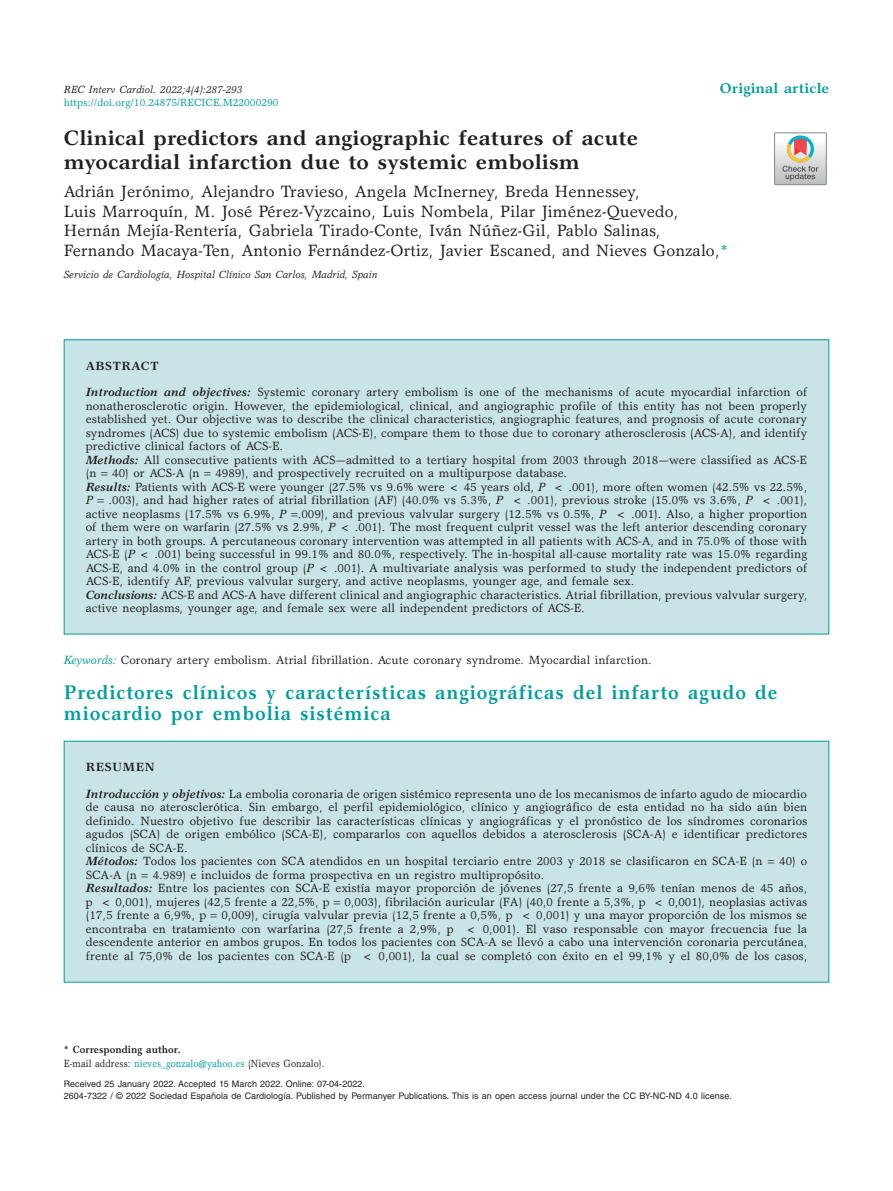
<style>
.page{position:relative;width:893px;height:1191px;background:#fff}
.page>*{position:absolute;margin:0;border:0;box-sizing:border-box;transform-origin:0 0}
.t1{font:700 21px/24px "Garth Graphic Std";letter-spacing:.005em;color:#231f20}
.t2{font:700 19.8px/21px "Garth Graphic Std";letter-spacing:.055em;color:#009d9d;scale:.91 1}
.t3{font:16.5px/19.5px "Garth Graphic Std";letter-spacing:.005em;color:#231f20}
.t4{font:700 14.25px "Garth Graphic Std";letter-spacing:.005em;color:#009d9d}
.t5{font:12px/13.5px "Garth Graphic Std";letter-spacing:.005em;color:#231f20}
.t6{font:italic 10.5px "Garth Graphic Std";letter-spacing:.005em;color:#231f20}
.t7{font:10.5px/13.5px "Garth Graphic Std";letter-spacing:.005em;color:#231f20;scale:.9 1}
.t8{font:10.5px "Garth Graphic Std";letter-spacing:.005em;color:#009d9d}
.t9{font:9px/12px "Helvetica LT Std";letter-spacing:.005em;color:#231f20}
.s1{color:#009d9d}
.s2{font-weight:700}
.s3{font-weight:700;font-style:italic}
.s4{font-style:italic}
.s5{font-style:italic;color:#009d9d}
</style>
<div class="page">
<div style="left:64px;top:340px;width:765px;height:294px;background:#c9e4e6"></div>
<svg style="left:774px;top:133px;width:52px;height:52px"></svg>
<div style="left:64px;top:741px;width:765px;height:241px;background:#c9e4e6"></div>
<div style="left:64px;top:741px;width:765px;height:241px;border:1px solid #009d9d"></div>
<p class="t6" style="left:64px;top:83px;width:180px">REC Interv Cardiol. 2022;4(4):287-293</p>
<p class="t8" style="left:64px;top:96px;width:216px">https://doi.org/10.24875/RECICE.M22000290</p>
<p class="t4" style="left:720px;top:79px;width:111px">Original article</p>
<h1 class="t1" style="left:64px;top:126px;width:576px">Clinical predictors and angiographic features of acute myocardial infarction due to systemic embolism</h1>
<p class="t3" style="left:64px;top:181px;width:666px">Adrián Jerónimo, Alejandro Travieso, Angela McInerney, Breda Hennessey,<br>Luis Marroquín, M. José Pérez-Vyzcaino, Luis Nombela, Pilar Jiménez-Quevedo, Hernán Mejía-Rentería, Gabriela Tirado-Conte, Iván Núñez-Gil, Pablo Salinas, Fernando Macaya-Ten, Antonio Fernández-Ortiz, Javier Escaned, and Nieves Gonzalo,<span class="s1">*</span></p>
<p class="t6" style="left:64px;top:268px;width:315px">Servicio de Cardiología, Hospital Clínico San Carlos, Madrid, Spain</p>
<p class="t5" style="left:86px;top:353px;width:723px;line-height:26.2px"><span class="s2">ABSTRACT<br></span><span class="s3">Introduction and objectives:</span> Systemic coronary artery embolism is one of the mechanisms of acute myocardial infarction of</p>
<p class="t5" style="left:86px;top:399px;width:723px">nonatherosclerotic origin. However, the epidemiological, clinical, and angiographic profile of this entity has not been properly established yet. Our objective was to describe the clinical characteristics, angiographic features, and prognosis of acute coronary syndromes (ACS) due to systemic embolism (ACS-E), compare them to those due to coronary atherosclerosis (ACS-A), and identify predictive clinical factors of ACS-E.<br><span class="s3">Methods:</span> All consecutive patients with ACS—admitted to a tertiary hospital from 2003 through 2018—were classified as ACS-E (n</p>
<p class="t5" style="left:86px;top:466px;width:723px;text-indent:130px">4989), and prospectively recruited on a multipurpose database.<br><span class="s3">Results:</span> Patients with ACS-E were younger (27.5% vs 9.6% were &lt; 45 years old, <span class="s4">P</span> &lt; .001), more often women (42.5% vs 22.5%,<br><span class="s4">P</span></p>
<p class="t5" style="left:112px;top:466px;width:89px">40) or ACS-A (n</p>
<p class="t5" style="left:86px;top:493px;width:723px;text-indent:23px">.003), and had higher rates of atrial fibrillation (AF) (40.0% vs 5.3%, <span class="s4">P</span> &lt; .001), previous stroke (15.0% vs 3.6%, <span class="s4">P</span> &lt; .001), active neoplasms (17.5% vs 6.9%, <span class="s4">P</span> .009), and previous valvular surgery (12.5% vs 0.5%, <span class="s4">P</span> &lt; .001). Also, a higher proportion of them were on warfarin (27.5% vs 2.9%, <span class="s4">P</span> &lt; .001). The most frequent culprit vessel was the left anterior descending coronary artery in both groups. A percutaneous coronary intervention was attempted in all patients with ACS-A, and in 75.0% of those with ACS-E (<span class="s4">P</span> &lt; .001) being successful in 99.1% and 80.0%, respectively. The in-hospital all-cause mortality rate was 15.0% regarding ACS-E, and 4.0% in the control group (<span class="s4">P</span> &lt; .001). A multivariate analysis was performed to study the independent predictors of ACS-E, identify AF, previous valvular surgery, and active neoplasms, younger age, and female sex.<br><span class="s3">Conclusions:</span> ACS-E and ACS-A have different clinical and angiographic characteristics. Atrial fibrillation, previous valvular surgery, active neoplasms, younger age, and female sex were all independent predictors of ACS-E.</p>
<p class="t5" style="left:64px;top:653px;width:589px"><span class="s5">Keywords:</span> Coronary artery embolism. Atrial fibrillation. Acute coronary syndrome. Myocardial infarction.</p>
<h2 class="t2" style="left:64px;top:681px;width:786px">Predictores clínicos y características angiográficas del infarto agudo de miocardio por embolia sistémica</h2>
<p class="t5" style="left:86px;top:754px;width:723px;line-height:26.2px"><span class="s2">RESUMEN<br></span><span class="s3">Introducción y objetivos:</span> La embolia coronaria de origen sistémico representa uno de los mecanismos de infarto agudo de miocardio</p>
<p class="t5" style="left:86px;top:800px;width:723px">de causa no aterosclerótica. Sin embargo, el perfil epidemiológico, clínico y angiográfico de esta entidad no ha sido aún bien definido. Nuestro objetivo fue describir las características clínicas y angiográficas y el pronóstico de los síndromes coronarios agudos (SCA) de origen embólico (SCA-E), compararlos con aquellos debidos a aterosclerosis (SCA-A) e identificar predictores clínicos de SCA-E.<br><span class="s3">Métodos:</span> Todos los pacientes con SCA atendidos en un hospital terciario entre 2003 y 2018 se clasificaron en SCA-E (n</p>
<p class="t5" style="left:779px;top:854px;width:29px">40) o</p>
<p class="t5" style="left:86px;top:867px;width:723px;text-indent:67px">4.989) e incluidos de forma prospectiva en un registro multipropósito.<br><span class="s3">Resultados:</span> Entre los pacientes con SCA-E existía mayor proporción de jóvenes (27,5 frente a 9,6% tenían menos de 45 años, p &lt; 0,001), mujeres (42,5 frente a 22,5%, p 0,003), fibrilación auricular (FA) (40,0 frente a 5,3%, p &lt; 0,001), neoplasias activas (17,5 frente a 6,9%, p</p>
<p class="t5" style="left:86px;top:867px;width:53px">SCA-A (n</p>
<p class="t5" style="left:86px;top:908px;width:723px;text-align:justify;text-indent:136px">0,009), cirugía valvular previa (12,5 frente a 0,5%, p &lt; 0,001) y una mayor proporción de los mismos se encontraba en tratamiento con warfarina (27,5 frente a 2,9%, p &lt; 0,001). El vaso responsable con mayor frecuencia fue la descendente anterior en ambos grupos. En todos los pacientes con SCA-A se llevó a cabo una intervención coronaria percutánea, frente al 75,0% de los pacientes con SCA-E (p &lt; 0,001), la cual se completó con éxito en el 99,1% y el 80,0% de los casos,</p>
<p class="t7" style="left:64px;top:1042px;width:291px"><span class="s2">* Corresponding author.<br></span>E-mail address: <span class="s1">nieves_gonzalo@yahoo.es</span> (Nieves Gonzalo).</p>
<p class="t9" style="left:64px;top:1078px;width:669px">Received 25 January 2022. Accepted 15 March 2022. Online: 07-04-2022.<br>2604-7322 / © 2022 Sociedad Española de Cardiología. Published by Permanyer Publications. This is an open access journal under the CC BY-NC-ND 4.0 license.</p>
</div>
